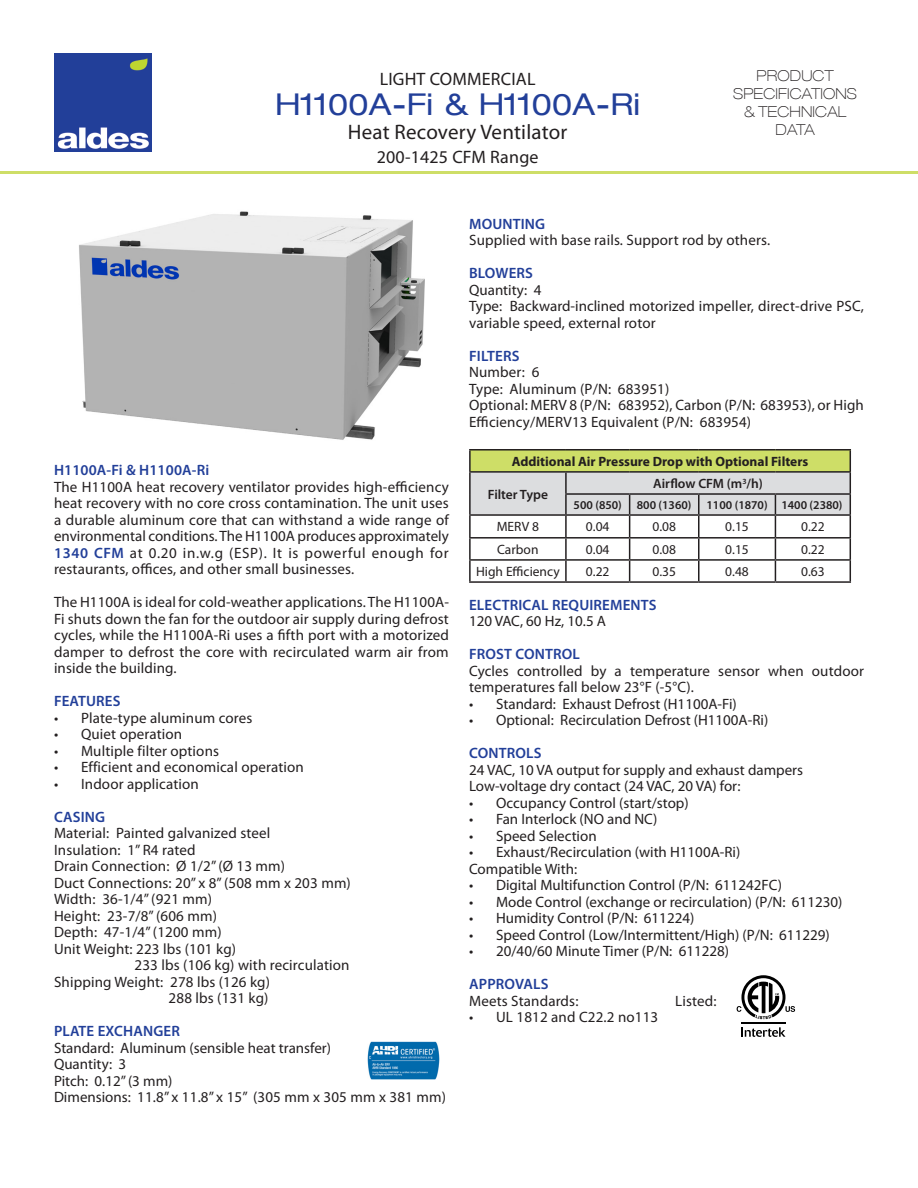
<style>
.page{position:relative;width:918px;height:1188px;background:#fff}
.page>*{position:absolute;margin:0;border:0;box-sizing:border-box;transform-origin:0 0}
.Spec_Body{font:expanded 30px "Helvetica Neue LT Com";letter-spacing:.01em;color:#223f99}
.Spec_Body-2{font:21px "Myriad Pro";letter-spacing:.01em;color:#231f20}
.Spec_Body-3{font:18px "Myriad Pro";letter-spacing:.01em;color:#231f20}
.Body_Paragraphs{font:15px/16.5px "Myriad Pro";letter-spacing:.01em;color:#231f20}
.Body_Paragraphs-2{font:600 15px "Myriad Pro";letter-spacing:.01em;color:#223f99}
.Spec_Body-4{font:100 expanded 15px/18px "Helvetica Neue LT Com";letter-spacing:.01em;color:#231f20;text-align:center}
.t1{font:13.5px "Myriad Pro";color:#231f20}
.t2{font:700 13.5px "Myriad Pro";color:#231f20}
.t3{font:600 13.5px "Myriad Pro";color:#231f20}
.t4{font:600 12px "Myriad Pro";color:#231f20}
.s1{font-weight:600;color:#223f99}
</style>
<div class="page">
<hr style="left:469px;top:449px;width:97px;height:2px;background:#231f20">
<hr style="left:469px;top:451px;width:2px;height:20px;background:#231f20">
<hr style="left:566px;top:449px;width:64px;height:2px;background:#231f20">
<hr style="left:630px;top:449px;width:69px;height:2px;background:#231f20">
<hr style="left:699px;top:449px;width:76px;height:2px;background:#231f20">
<hr style="left:775px;top:449px;width:76px;height:2px;background:#231f20">
<hr style="left:469px;top:471px;width:97px;height:2px;background:#231f20">
<hr style="left:469px;top:473px;width:2px;height:21px;background:#231f20">
<hr style="left:469px;top:494px;width:2px;height:20px;background:#231f20">
<hr style="left:469px;top:514px;width:97px;height:2px;background:#231f20">
<hr style="left:469px;top:516px;width:2px;height:21px;background:#231f20">
<hr style="left:469px;top:537px;width:97px;height:2px;background:#231f20">
<hr style="left:469px;top:539px;width:2px;height:20px;background:#231f20">
<hr style="left:469px;top:559px;width:97px;height:2px;background:#231f20">
<hr style="left:469px;top:561px;width:2px;height:20px;background:#231f20">
<svg style="left:470px;top:451px;width:381px;height:130px"></svg>
<hr style="left:469px;top:581px;width:97px;height:2px;background:#231f20">
<hr style="left:566px;top:581px;width:64px;height:2px;background:#231f20">
<hr style="left:630px;top:581px;width:69px;height:2px;background:#231f20">
<hr style="left:699px;top:581px;width:76px;height:2px;background:#231f20">
<hr style="left:775px;top:581px;width:76px;height:2px;background:#231f20">
<svg style="left:741px;top:1027px;width:45px;height:10px"></svg>
<hr style="left:741px;top:1023px;width:45px;height:1px;background:#000">
<svg style="left:737px;top:975px;width:58px;height:44px"></svg>
<img style="left:54px;top:54px;width:97px;height:97px">
<hr style="left:0;top:171px;width:918px;height:3px;background:#cede67">
<img style="left:79px;top:211px;width:346px;height:229px">
<img style="left:367px;top:1041px;width:73px;height:39px">
<p class="Spec_Body-3" style="left:380px;top:68px;width:157px">LIGHT COMMERCIAL</p>
<p class="Spec_Body" style="left:275px;top:86px;width:366px">H1100A-Fi &amp; H1100A-Ri</p>
<p class="Spec_Body-2" style="left:348px;top:119px;width:221px">Heat Recovery Ventilator</p>
<p class="Spec_Body-3" style="left:377px;top:146px;width:163px">200-1425 CFM Range</p>
<p class="Spec_Body-4" style="left:733px;top:66px;width:125px">PRODUCT<br>SPECIFICATIONS &amp; TECHNICAL<br>DATA</p>
<p class="Body_Paragraphs-2" style="left:54px;top:461px;width:157px">H1100A-Fi &amp; H1100A-Ri</p>
<p class="Body_Paragraphs" style="left:54px;top:478px;width:396px;text-align:justify">The H1100A heat recovery ventilator provides high-efficiency heat recovery with no core cross contamination. The unit uses a durable aluminum core that can withstand a wide range of environmental conditions. The H1100A produces approximately <span class="s1">1340 CFM</span> at 0.20 in.w.g (ESP). It is powerful enough for restaurants, offices, and other small businesses.</p>
<p class="Body_Paragraphs" style="left:54px;top:594px;width:397px;text-align:justify">The H1100A is ideal for cold-weather applications. The H1100A-Fi shuts down the fan for the outdoor air supply during defrost cycles, while the H1100A-Ri uses a fifth port with a motorized damper to defrost the core with recirculated warm air from inside the building.</p>
<p class="Body_Paragraphs-2" style="left:54px;top:692px;width:68px">FEATURES</p>
<p class="Body_Paragraphs" style="left:54px;top:709px;width:200px">• Plate-type aluminum cores</p>
<p class="Body_Paragraphs" style="left:54px;top:726px;width:130px">• Quiet operation</p>
<p class="Body_Paragraphs" style="left:54px;top:742px;width:167px">• Multiple filter options</p>
<p class="Body_Paragraphs" style="left:54px;top:759px;width:251px">• Efficient and economical operation</p>
<p class="Body_Paragraphs" style="left:54px;top:775px;width:146px">• Indoor application</p>
<p class="Body_Paragraphs-2" style="left:54px;top:807px;width:53px">CASING</p>
<p class="Body_Paragraphs" style="left:54px;top:825px;width:218px">Material: Painted galvanized steel</p>
<p class="Body_Paragraphs" style="left:54px;top:841px;width:143px">Insulation: 1” R4 rated</p>
<p class="Body_Paragraphs" style="left:54px;top:858px;width:233px">Drain Connection: Ø 1/2” (Ø 13 mm)</p>
<p class="Body_Paragraphs" style="left:54px;top:874px;width:298px">Duct Connections: 20” x 8” (508 mm x 203 mm)</p>
<p class="Body_Paragraphs" style="left:54px;top:891px;width:160px">Width: 36-1/4” (921 mm)</p>
<p class="Body_Paragraphs" style="left:54px;top:907px;width:165px">Height: 23-7/8” (606 mm)</p>
<p class="Body_Paragraphs" style="left:54px;top:924px;width:169px">Depth: 47-1/4” (1200 mm)</p>
<p class="Body_Paragraphs" style="left:54px;top:940px;width:184px">Unit Weight: 223 lbs (101 kg)</p>
<p class="Body_Paragraphs" style="left:135px;top:957px;width:216px">233 lbs (106 kg) with recirculation</p>
<p class="Body_Paragraphs" style="left:54px;top:973px;width:218px">Shipping Weight: 278 lbs (126 kg)</p>
<p class="Body_Paragraphs" style="left:169px;top:990px;width:101px">288 lbs (131 kg)</p>
<p class="Body_Paragraphs-2" style="left:54px;top:1022px;width:127px">PLATE EXCHANGER</p>
<p class="Body_Paragraphs" style="left:54px;top:1039px;width:279px">Standard: Aluminum (sensible heat transfer)</p>
<p class="Body_Paragraphs" style="left:54px;top:1056px;width:74px">Quantity: 3</p>
<p class="Body_Paragraphs" style="left:54px;top:1072px;width:120px">Pitch: 0.12” (3 mm)</p>
<p class="Body_Paragraphs" style="left:54px;top:1089px;width:393px">Dimensions: 11.8” x 11.8” x 15” (305 mm x 305 mm x 381 mm)</p>
<p class="Body_Paragraphs-2" style="left:469px;top:214px;width:78px">MOUNTING</p>
<p class="Body_Paragraphs" style="left:469px;top:232px;width:303px">Supplied with base rails. Support rod by others.</p>
<p class="Body_Paragraphs-2" style="left:469px;top:263px;width:65px">BLOWERS</p>
<p class="Body_Paragraphs" style="left:469px;top:281px;width:74px">Quantity: 4</p>
<p class="Body_Paragraphs" style="left:469px;top:298px;width:396px">Type: Backward-inclined motorized impeller, direct-drive PSC, variable speed, external rotor</p>
<p class="Body_Paragraphs-2" style="left:469px;top:346px;width:52px">FILTERS</p>
<p class="Body_Paragraphs" style="left:469px;top:364px;width:72px">Number: 6</p>
<p class="Body_Paragraphs" style="left:469px;top:380px;width:202px">Type: Aluminum (P/N: 683951)</p>
<p class="Body_Paragraphs" style="left:469px;top:397px;width:396px">Optional: MERV 8 (P/N: 683952), Carbon (P/N: 683953), or High<br>Efficiency/MERV13 Equivalent (P/N: 683954)</p>
<p class="t2" style="left:512px;top:453px;width:298px">Additional Air Pressure Drop with Optional Filters</p>
<p class="t3" style="left:488px;top:485px;width:62px">Filter Type</p>
<p class="t3" style="left:653px;top:475px;width:111px">Airflow CFM (m<sup>3</sup>/h)</p>
<p class="t4" style="left:574px;top:497px;width:50px">500 (850)</p>
<p class="t4" style="left:637px;top:497px;width:56px">800 (1360)</p>
<p class="t4" style="left:707px;top:497px;width:63px">1100 (1870)</p>
<p class="t4" style="left:781px;top:497px;width:63px">1400 (2380)</p>
<p class="t1" style="left:497px;top:519px;width:44px">MERV 8</p>
<p class="t1" style="left:586px;top:519px;width:25px">0.04</p>
<p class="t1" style="left:652px;top:519px;width:25px">0.08</p>
<p class="t1" style="left:725px;top:519px;width:25px">0.15</p>
<p class="t1" style="left:801px;top:519px;width:25px">0.22</p>
<p class="t1" style="left:497px;top:541px;width:43px">Carbon</p>
<p class="t1" style="left:586px;top:541px;width:25px">0.04</p>
<p class="t1" style="left:652px;top:541px;width:25px">0.08</p>
<p class="t1" style="left:725px;top:541px;width:25px">0.15</p>
<p class="t1" style="left:801px;top:541px;width:25px">0.22</p>
<p class="t1" style="left:476px;top:563px;width:85px">High Efficiency</p>
<p class="t1" style="left:586px;top:563px;width:25px">0.22</p>
<p class="t1" style="left:652px;top:563px;width:25px">0.35</p>
<p class="t1" style="left:725px;top:563px;width:25px">0.48</p>
<p class="t1" style="left:801px;top:563px;width:25px">0.63</p>
<p class="Body_Paragraphs-2" style="left:469px;top:595px;width:189px">ELECTRICAL REQUIREMENTS</p>
<p class="Body_Paragraphs" style="left:469px;top:613px;width:138px">120 VAC, 60 Hz, 10.5 A</p>
<p class="Body_Paragraphs-2" style="left:469px;top:645px;width:112px">FROST CONTROL</p>
<p class="Body_Paragraphs" style="left:469px;top:662px;width:396px">Cycles controlled by a temperature sensor when outdoor temperatures fall below 23°F (-5°C).</p>
<p class="Body_Paragraphs" style="left:469px;top:695px;width:269px">• Standard: Exhaust Defrost (H1100A-Fi)</p>
<p class="Body_Paragraphs" style="left:469px;top:712px;width:301px">• Optional: Recirculation Defrost (H1100A-Ri)</p>
<p class="Body_Paragraphs-2" style="left:469px;top:744px;width:74px">CONTROLS</p>
<p class="Body_Paragraphs" style="left:469px;top:761px;width:335px">24 VAC, 10 VA output for supply and exhaust dampers</p>
<p class="Body_Paragraphs" style="left:469px;top:778px;width:273px">Low-voltage dry contact (24 VAC, 20 VA) for:</p>
<p class="Body_Paragraphs" style="left:469px;top:794px;width:221px">• Occupancy Control (start/stop)</p>
<p class="Body_Paragraphs" style="left:469px;top:811px;width:190px">• Fan Interlock (NO and NC)</p>
<p class="Body_Paragraphs" style="left:469px;top:827px;width:129px">• Speed Selection</p>
<p class="Body_Paragraphs" style="left:469px;top:844px;width:273px">• Exhaust/Recirculation (with H1100A-Ri)</p>
<p class="Body_Paragraphs" style="left:469px;top:860px;width:110px">Compatible With:</p>
<p class="Body_Paragraphs" style="left:469px;top:877px;width:314px">• Digital Multifunction Control (P/N: 611242FC)</p>
<p class="Body_Paragraphs" style="left:469px;top:893px;width:375px">• Mode Control (exchange or recirculation) (P/N: 611230)</p>
<p class="Body_Paragraphs" style="left:469px;top:910px;width:227px">• Humidity Control (P/N: 611224)</p>
<p class="Body_Paragraphs" style="left:469px;top:926px;width:362px">• Speed Control (Low/Intermittent/High) (P/N: 611229)</p>
<p class="Body_Paragraphs" style="left:469px;top:943px;width:261px">• 20/40/60 Minute Timer (P/N: 611228)</p>
<p class="Body_Paragraphs-2" style="left:469px;top:975px;width:81px">APPROVALS</p>
<p class="Body_Paragraphs" style="left:469px;top:992px;width:111px">Meets Standards:</p>
<p class="Body_Paragraphs" style="left:675px;top:992px;width:43px">Listed:</p>
<p class="Body_Paragraphs" style="left:469px;top:1009px;width:191px">• UL 1812 and C22.2 no113</p>
</div>
